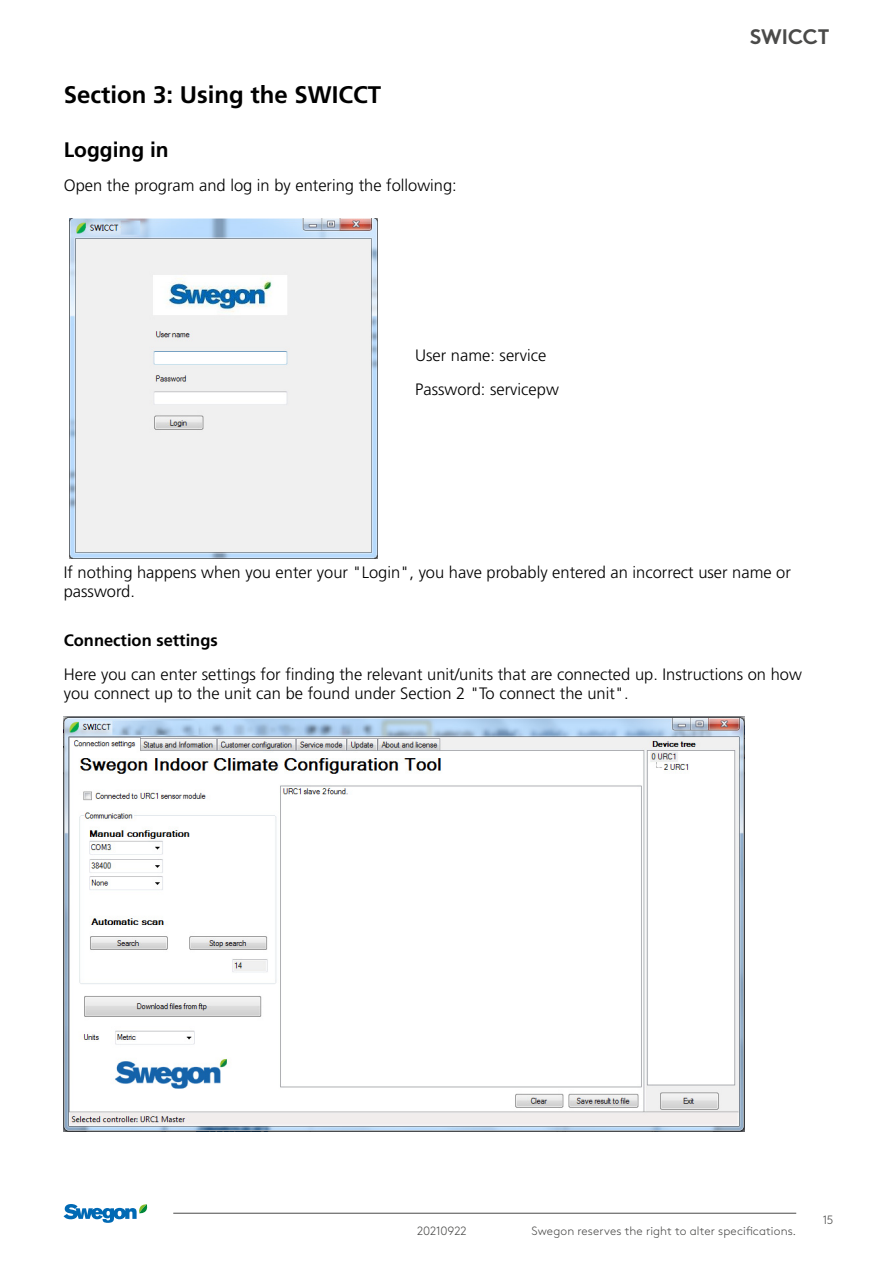
<style>
.page{position:relative;width:893px;height:1263px;background:#fff}
.page>*{position:absolute;margin:0;border:0;box-sizing:border-box;transform-origin:0 0}
.t1{font:700 24px "Frutiger LT Pro";color:#000}
.t2{font:700 21px "Frutiger LT Pro";color:#000}
.t3{font:700 21px "Swegon Brown";color:#4a4a49}
.t4{font:300 16.5px/33.9px "Frutiger LT Pro";color:#000}
.t5{font:700 16.5px "Frutiger LT Pro";color:#000}
.t6{font:300 12px "Swegon Brown";letter-spacing:.005em;color:#4a4a49}
</style>
<div class="page">
<hr style="left:173px;top:1213px;width:623px;height:1px;background:#4a4a49">
<svg style="left:64px;top:1204px;width:84px;height:19px"></svg>
<img style="left:70px;top:218px;width:307px;height:341px">
<img style="left:64px;top:716px;width:680px;height:416px">
<h1 class="t1" style="left:64px;top:80px;width:319px">Section 3: Using the SWICCT</h1>
<p class="t2" style="left:64px;top:137px;width:106px">Logging in</p>
<p class="t4" style="left:64px;top:169px;width:395px">Open the program and log in by entering the following:</p>
<p class="t4" style="left:415px;top:338px;width:145px">User name: service<br>Password: servicepw</p>
<p class="t3" style="left:750px;top:20px;width:81px">SWICCT</p>
<p class="t4" style="left:64px;top:563px;width:729px;line-height:18.9px">If nothing happens when you enter your "Login", you have probably entered an incorrect user name or password.</p>
<p class="t5" style="left:64px;top:630px;width:155px">Connection settings</p>
<p class="t4" style="left:64px;top:664px;width:740px;line-height:19px">Here you can enter settings for finding the relevant unit/units that are connected up. Instructions on how you connect up to the unit can be found under Section 2 "To connect the unit".</p>
<p class="t6" style="left:417px;top:1221px;width:51px">20210922</p>
<p class="t6" style="left:532px;top:1221px;width:266px">Swegon reserves the right to alter specifications.</p>
<p class="t6" style="left:823px;top:1211px;width:12px">15</p>
</div>
